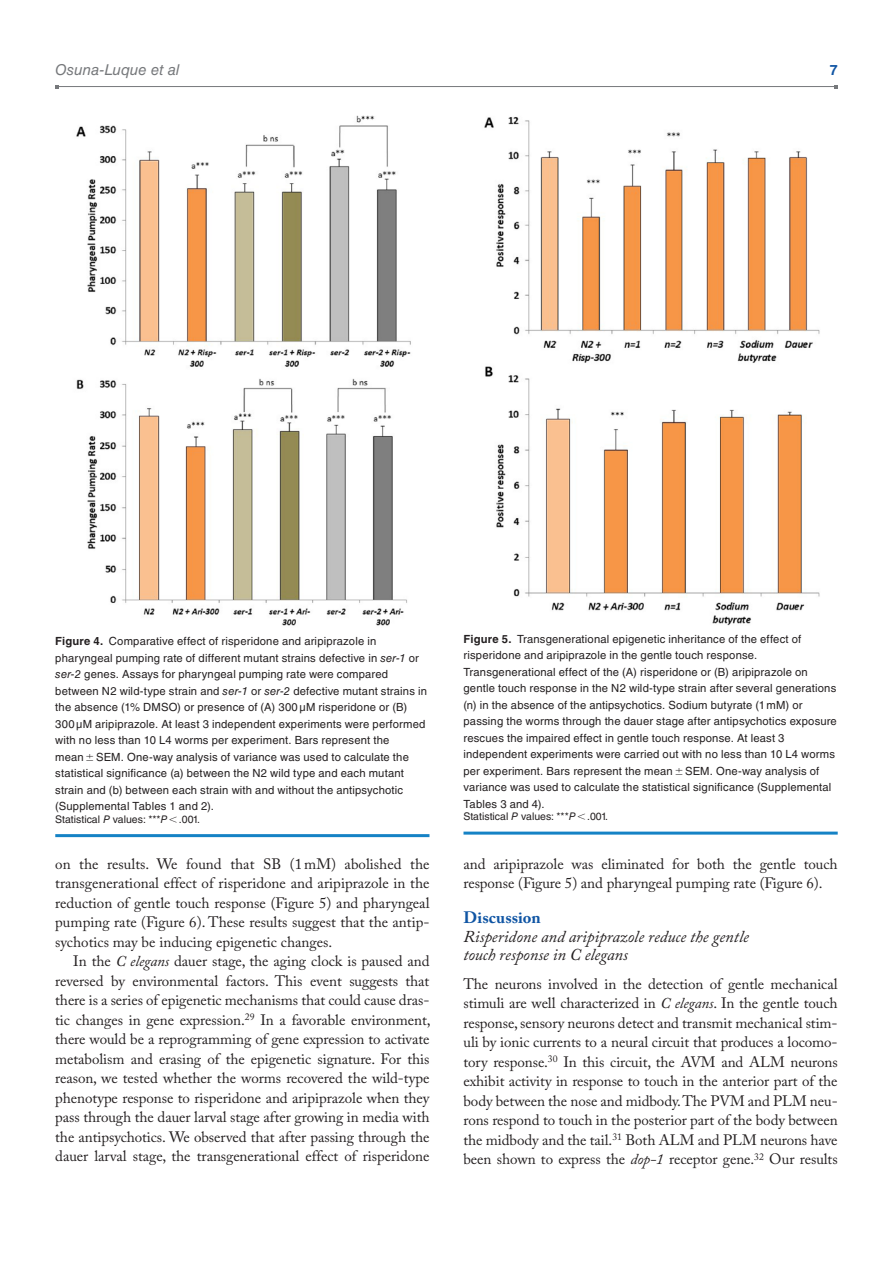
<style>
.page{position:relative;width:893px;height:1263px;background:#fff}
.page>*{position:absolute;margin:0;border:0;box-sizing:border-box;transform-origin:0 0}
.t1{font:italic 16.5px/18px "Adobe Caslon Pro";color:#231f20}
.t2{font:700 16.5px "Adobe Caslon Pro";letter-spacing:.005em;color:#1055a4}
.t3{font:15px/19.5px "Adobe Caslon Pro";letter-spacing:-.005em;color:#231f20;text-align:justify}
.t4{font:italic 15px "Helvetica LT Std";color:#76787b}
.t5{font:700 14.25px "Helvetica LT Std";color:#1055a4}
.t6{font:11.25px/16.5px "Helvetica LT Std";letter-spacing:.015em;color:#231f20}
.t7{font:10.5px "Helvetica LT Std";color:#231f20}
.s1{font-weight:700}
.s2{font-style:italic}
</style>
<div class="page">
<hr style="left:57px;top:86px;width:779px;height:1px;background:#76787b">
<hr style="left:55px;top:834px;width:374px;height:3px;background:#1582c5">
<img style="left:76px;top:115px;width:335px;height:511px">
<hr style="left:463px;top:832px;width:375px;height:3px;background:#1582c5">
<img style="left:484px;top:117px;width:336px;height:509px">
<p class="t4" style="left:55px;top:61px;width:126px">Osuna-Luque et al</p>
<p class="t5" style="left:830px;top:61px;width:9px">7</p>
<p class="t6" style="left:55px;top:633px;width:373px"><span class="s1">Figure 4.</span> Comparative effect of risperidone and aripiprazole in pharyngeal pumping rate of different mutant strains defective in <span class="s2">ser-1</span> or <span class="s2">ser-2</span> genes. Assays for pharyngeal pumping rate were compared between N2 wild-type strain and <span class="s2">ser-1</span> or <span class="s2">ser-2</span> defective mutant strains in the absence (1% DMSO) or presence of (A) 300µM risperidone or (B)<br>300µM aripiprazole. At least 3 independent experiments were performed with no less than 10 L4 worms per experiment. Bars represent the<br>mean SEM. One-way analysis of variance was used to calculate the statistical significance (a) between the N2 wild type and each mutant strain and (b) between each strain with and without the antipsychotic (Supplemental Tables 1 and 2).</p>
<p class="t7" style="left:55px;top:813px;width:146px">Statistical <span class="s2">P</span> values: ***<span class="s2">P</span> .001.</p>
<p class="t3" style="left:55px;top:854px;width:376px">on the results. We found that SB (1mM) abolished the transgenerational effect of risperidone and aripiprazole in the reduction of gentle touch response (Figure 5) and pharyngeal pumping rate (Figure 6). These results suggest that the antip&shy;sychotics may be inducing epigenetic changes.</p>
<p class="t3" style="left:55px;top:951px;width:377px;text-indent:18px">In the <span class="s2">C elegans</span> dauer stage, the aging clock is paused and reversed by environmental factors. This event suggests that there is a series of epigenetic mechanisms that could cause dras&shy;tic changes in gene expression.<sup>29</sup> In a favorable environment, there would be a reprogramming of gene expression to activate metabolism and erasing of the epigenetic signature. For this reason, we tested whether the worms recovered the wild-type phenotype response to risperidone and aripiprazole when they pass through the dauer larval stage after growing in media with the antipsychotics. We observed that after passing through the dauer larval stage, the transgenerational effect of risperidone</p>
<p class="t6" style="left:463px;top:630px;width:375px"><span class="s1">Figure 5.</span> Transgenerational epigenetic inheritance of the effect of risperidone and aripiprazole in the gentle touch response.<br>Transgenerational effect of the (A) risperidone or (B) aripiprazole on gentle touch response in the N2 wild-type strain after several generations (n) in the absence of the antipsychotics. Sodium butyrate (1mM) or passing the worms through the dauer stage after antipsychotics exposure rescues the impaired effect in gentle touch response. At least 3 independent experiments were carried out with no less than 10 L4 worms per experiment. Bars represent the mean SEM. One-way analysis of variance was used to calculate the statistical significance (Supplemental Tables 3 and 4).</p>
<p class="t7" style="left:463px;top:810px;width:146px">Statistical <span class="s2">P</span> values: ***<span class="s2">P</span> .001.</p>
<p class="t3" style="left:463px;top:854px;width:376px">and aripiprazole was eliminated for both the gentle touch response (Figure 5) and pharyngeal pumping rate (Figure 6).</p>
<p class="t2" style="left:463px;top:907px;width:79px">Discussion</p>
<p class="t1" style="left:463px;top:927px;width:287px">Risperidone and aripiprazole reduce the gentle touch response in C elegans</p>
<p class="t3" style="left:463px;top:974px;width:376px">The neurons involved in the detection of gentle mechanical stimuli are well characterized in <span class="s2">C elegans</span>. In the gentle touch response, sensory neurons detect and transmit mechanical stim&shy;uli by ionic currents to a neural circuit that produces a locomo&shy;tory response.<sup>30</sup> In this circuit, the AVM and ALM neurons exhibit activity in response to touch in the anterior part of the body between the nose and midbody. The PVM and PLM neu&shy;rons respond to touch in the posterior part of the body between the midbody and the tail.<sup>31</sup> Both ALM and PLM neurons have been shown to express the <span class="s2">dop-1</span> receptor gene.<sup>32</sup> Our results</p>
</div>
